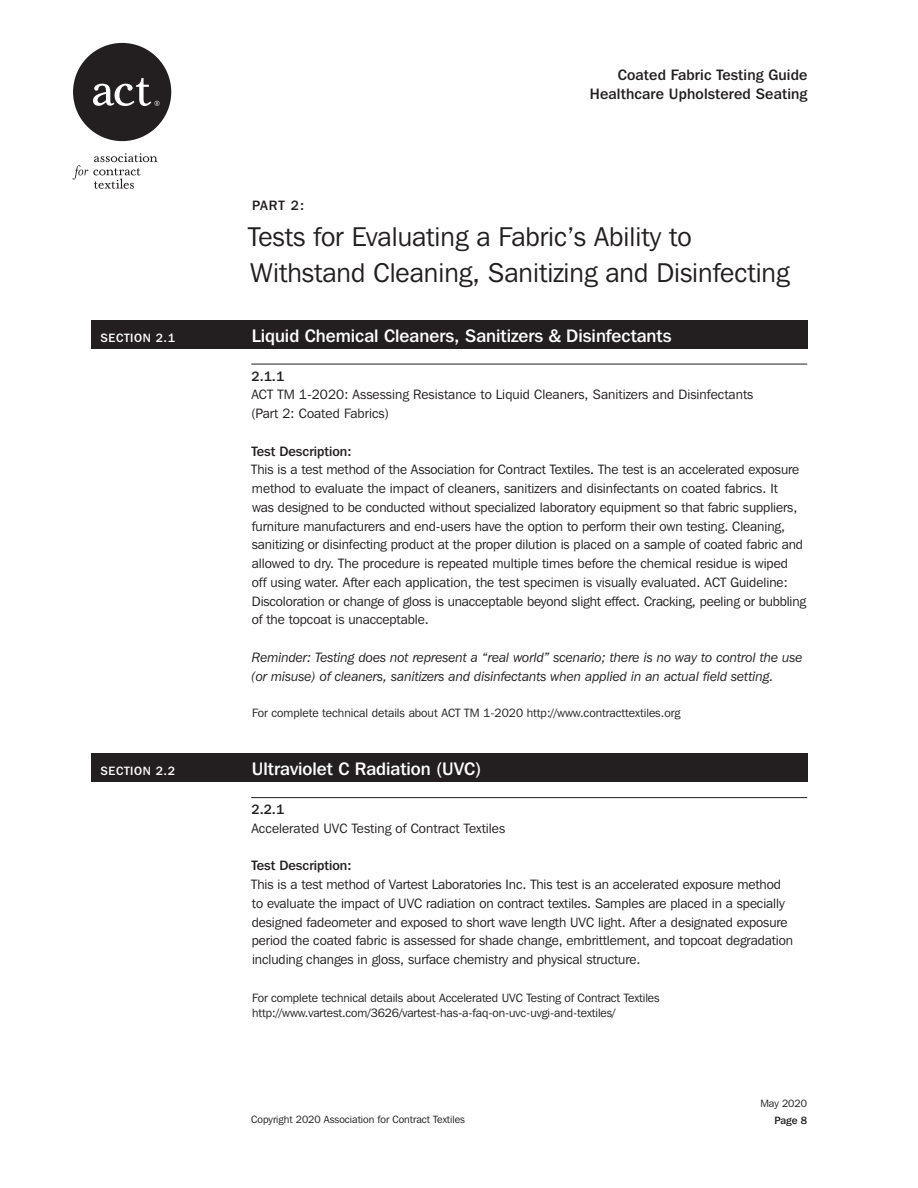
<style>
.page{position:relative;width:918px;height:1188px;background:#fff}
.page>*{position:absolute;margin:0;border:0;box-sizing:border-box;transform-origin:0 0}
.t1{font:27px/36px "Franklin Gothic IT Cby BT";color:#231f20}
.t2{font:500 18px "Franklin Gothic IT Cby BT";color:#fff}
.t3{font:500 15px/19.5px "Franklin Gothic IT Cby BT";letter-spacing:.01em;color:#231f20;text-align:right}
.t4{font:13.5px/18.8px "Franklin Gothic IT Cby BT";letter-spacing:-.005em;color:#231f20}
.t5{font:italic 13.5px/18.8px "Franklin Gothic IT Cby BT";color:#231f20}
.t6{font:500 13.5px "Franklin Gothic IT Cby BT";color:#231f20}
.t7{font:12px/15.6px "Franklin Gothic IT Cby BT";letter-spacing:-.005em;color:#231f20}
.t8{font:500 12px "Franklin Gothic IT Cby BT";letter-spacing:.05em;color:#fff}
.t9{font:10.5px "Franklin Gothic IT Cby BT";color:#231f20}
.t10{font:500 10.5px "Franklin Gothic IT Cby BT";color:#231f20}
</style>
<div class="page">
<svg style="left:72px;top:153px;width:86px;height:36px"></svg>
<div style="left:73px;top:43px;width:98px;height:98px;background:#231f20;border-radius:50%"></div>
<svg style="left:93px;top:78px;width:67px;height:28px"></svg>
<hr style="left:251px;top:364px;width:556px;height:1px;background:#231f20">
<hr style="left:251px;top:797px;width:556px;height:1px;background:#231f20">
<div style="left:91px;top:320px;width:717px;height:28px;background:#231f20"></div>
<div style="left:91px;top:754px;width:717px;height:28px;background:#231f20"></div>
<p class="t3" style="left:590px;top:64px;width:219px">Coated Fabric Testing Guide<br>Healthcare Upholstered Seating</p>
<p class="t6" style="left:252px;top:197px;width:54px">PART 2:</p>
<p class="t1" style="left:248px;top:218px;width:543px">Tests for Evaluating a Fabric’s Ability to<br>Withstand Cleaning, Sanitizing and Disinfecting</p>
<p class="t8" style="left:100px;top:330px;width:76px">SECTION 2.1</p>
<p class="t2" style="left:252px;top:324px;width:421px">Liquid Chemical Cleaners, Sanitizers &amp; Disinfectants</p>
<p class="t6" style="left:252px;top:368px;width:34px">2.1.1</p>
<p class="t4" style="left:251px;top:385px;width:504px">ACT TM 1-2020: Assessing Resistance to Liquid Cleaners, Sanitizers and Disinfectants (Part 2: Coated Fabrics)</p>
<p class="t6" style="left:251px;top:443px;width:102px">Test Description:</p>
<p class="t4" style="left:251px;top:460px;width:556px">This is a test method of the Association for Contract Textiles. The test is an accelerated exposure method to evaluate the impact of cleaners, sanitizers and disinfectants on coated fabrics. It<br>was designed to be conducted without specialized laboratory equipment so that fabric suppliers, furniture manufacturers and end-users have the option to perform their own testing. Cleaning, sanitizing or disinfecting product at the proper dilution is placed on a sample of coated fabric and allowed to dry. The procedure is repeated multiple times before the chemical residue is wiped<br>off using water. After each application, the test specimen is visually evaluated. ACT Guideline:<br>Discoloration or change of gloss is unacceptable beyond slight effect. Cracking, peeling or bubbling of the topcoat is unacceptable.</p>
<p class="t5" style="left:251px;top:648px;width:553px">Reminder: Testing does not represent a “real world” scenario; there is no way to control the use (or misuse) of cleaners, sanitizers and disinfectants when applied in an actual field setting.</p>
<p class="t7" style="left:252px;top:705px;width:430px">For complete technical details about ACT TM 1-2020 http://www.contracttextiles.org</p>
<p class="t8" style="left:100px;top:763px;width:76px">SECTION 2.2</p>
<p class="t2" style="left:252px;top:758px;width:231px">Ultraviolet C Radiation (UVC)</p>
<p class="t6" style="left:252px;top:801px;width:34px">2.2.1</p>
<p class="t4" style="left:251px;top:819px;width:255px">Accelerated UVC Testing of Contract Textiles</p>
<p class="t6" style="left:251px;top:857px;width:102px">Test Description:</p>
<p class="t4" style="left:251px;top:875px;width:543px">This is a test method of Vartest Laboratories Inc. This test is an accelerated exposure method to evaluate the impact of UVC radiation on contract textiles. Samples are placed in a specially designed fadeometer and exposed to short wave length UVC light. After a designated exposure period the coated fabric is assessed for shade change, embrittlement, and topcoat degradation including changes in gloss, surface chemistry and physical structure.</p>
<p class="t7" style="left:252px;top:990px;width:409px">For complete technical details about Accelerated UVC Testing of Contract Textiles http://www.vartest.com/3626/vartest-has-a-faq-on-uvc-uvgi-and-textiles/</p>
<p class="t9" style="left:251px;top:1112px;width:215px">Copyright 2020 Association for Contract Textiles</p>
<p class="t9" style="left:760px;top:1097px;width:48px">May 2020</p>
<p class="t10" style="left:775px;top:1113px;width:34px">Page 8</p>
</div>
